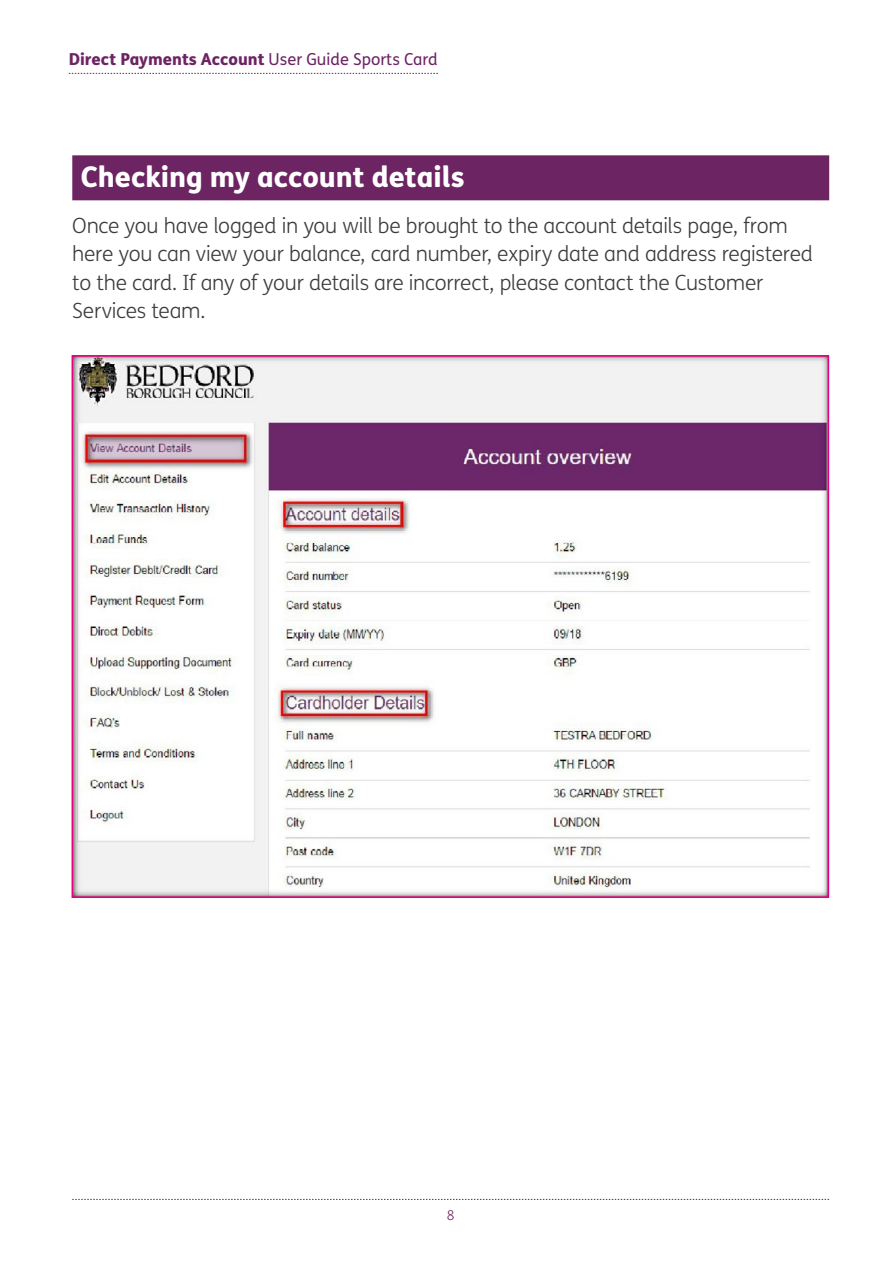
<style>
.page{position:relative;width:893px;height:1263px;background:#fff}
.page>*{position:absolute;margin:0;border:0;box-sizing:border-box;transform-origin:0 0}
.Page_Title{font:800 28.5px "FS Me Pro";color:#fff}
.Body_Text{font:300 21px/28.5px "FS Me Pro";letter-spacing:-.015em;color:#3c3c3b}
.t1{font:800 16.5px "FS Me Pro";color:#6d2463}
.t2{font:300 13.5px "FS Me Pro";color:#6d2463}
.s1{font-weight:400}
</style>
<div class="page">
<svg style="left:72px;top:1199px;width:757px;height:1px"></svg>
<svg style="left:69px;top:73px;width:369px;height:1px"></svg>
<div style="left:72px;top:155px;width:757px;height:45px;background:#6d2463"></div>
<img style="left:75px;top:358px;width:751px;height:537px">
<p class="t1" style="left:69px;top:46px;width:370px">Direct Payments Account <span class="s1">User Guide Sports Card</span></p>
<p class="Page_Title" style="left:81px;top:154px;width:385px">Checking my account details</p>
<p class="Body_Text" style="left:72px;top:211px;width:742px">Once you have logged in you will be brought to the account details page, from here you can view your balance, card number, expiry date and address registered to the card. If any of your details are incorrect, please contact the Customer Services team.</p>
<p class="t2" style="left:447px;top:1206px;width:9px">8</p>
</div>
